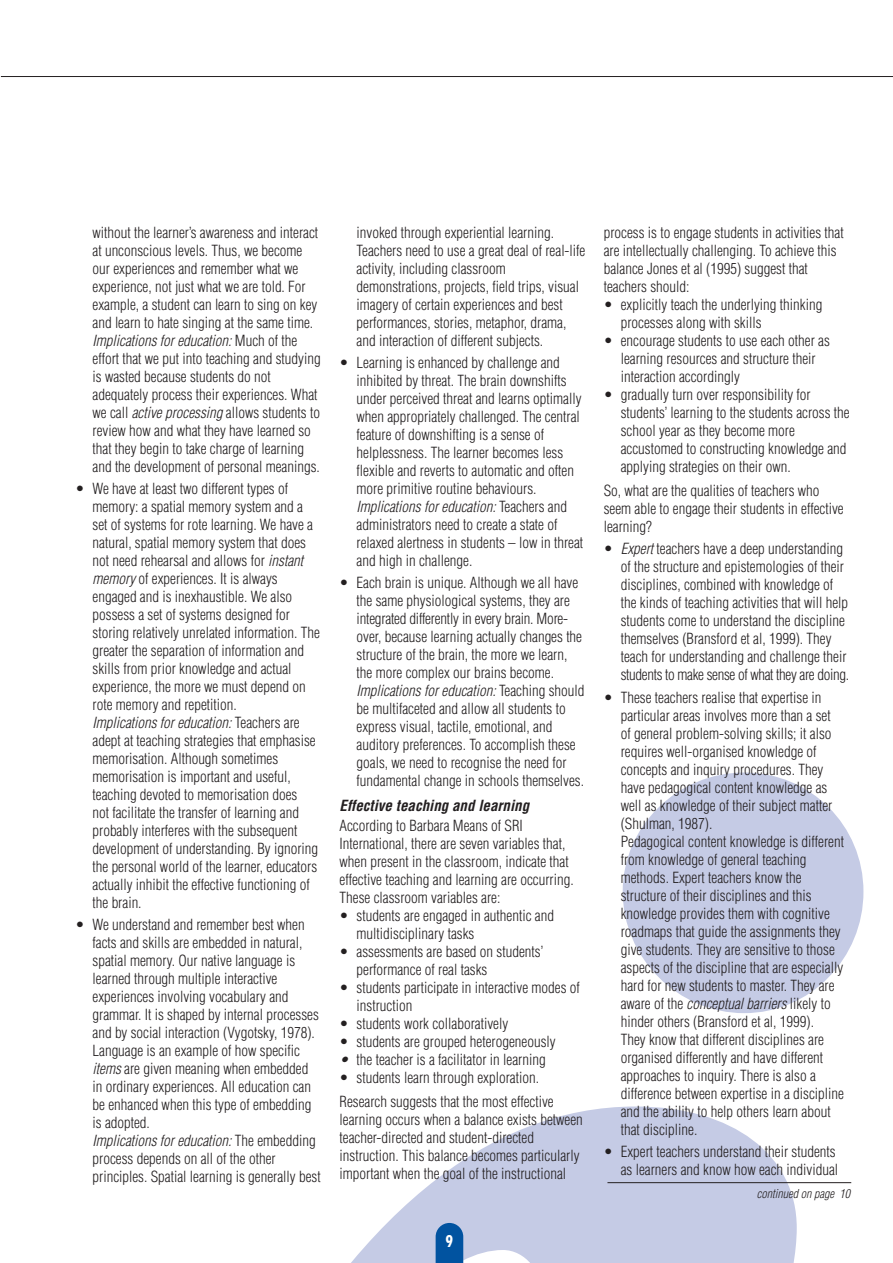
<style>
.page{position:relative;width:893px;height:1263px;background:#fff}
.page>*{position:absolute;margin:0;border:0;box-sizing:border-box;transform-origin:0 0}
.t1{font:700 condensed 15.75px "Futura";color:#fff}
.t2{font:300 condensed 15px/18px "Helvetica";color:#231f20}
.t3{font:italic 700 condensed 15px "Helvetica";color:#231f20}
.t4{font:italic 300 condensed 12px "Helvetica";color:#231f20}
.s1{font-style:italic}
</style>
<div class="page">
<div style="left:622px;top:773px;width:241px;height:240px;background:#c5cbe5;border-radius:50%"></div>
<svg style="left:351px;top:1107px;width:501px;height:156px;fill:#c5cbe5"></svg>
<hr style="left:1px;top:76px;width:891px;height:1px;background:#231f20">
<svg style="left:435px;top:1223px;width:28px;height:40px"></svg>
<hr style="left:607px;top:1182px;width:244px;height:1px;background:#231f20">
<p class="t2" style="left:92px;top:225px;width:230px">without the learner’s awareness and interact at unconscious levels. Thus, we become our experiences and remember what we experience, not just what we are told. For example, a student can learn to sing on key and learn to hate singing at the same time.<br><span class="s1">Implications for education:</span> Much of the effort that we put into teaching and studying is wasted because students do not adequately process their experiences. What we call <span class="s1">active processing</span> allows students to review how and what they have learned so that they begin to take charge of learning and the development of personal meanings.</p>
<p class="t2" style="left:92px;top:481px;width:229px;text-indent:-17px">• We have at least two different types of memory: a spatial memory system and a set of systems for rote learning. We have a natural, spatial memory system that does not need rehearsal and allows for <span class="s1">instant memory</span> of experiences. It is always engaged and is inexhaustible. We also possess a set of systems designed for storing relatively unrelated information. The greater the separation of information and skills from prior knowledge and actual experience, the more we must depend on rote memory and repetition.<br><span class="s1">Implications for education:</span> Teachers are adept at teaching strategies that emphasise memorisation. Although sometimes memorisation is important and useful, teaching devoted to memorisation does<br>not facilitate the transfer of learning and probably interferes with the subsequent development of understanding. By ignoring the personal world of the learner, educators actually inhibit the effective functioning of the brain.</p>
<p class="t2" style="left:92px;top:917px;width:230px;text-indent:-17px">• We understand and remember best when facts and skills are embedded in natural, spatial memory. Our native language is learned through multiple interactive experiences involving vocabulary and grammar. It is shaped by internal processes and by social interaction (Vygotsky, 1978).<br>Language is an example of how specific <span class="s1">items</span> are given meaning when embedded in ordinary experiences. All education can be enhanced when this type of embedding is adopted.<br><span class="s1">Implications for education:</span> The embedding process depends on all of the other principles. Spatial learning is generally best</p>
<p class="t2" style="left:356px;top:225px;width:230px">invoked through experiential learning.<br>Teachers need to use a great deal of real-life activity, including classroom demonstrations, projects, field trips, visual imagery of certain experiences and best performances, stories, metaphor, drama, and interaction of different subjects.</p>
<p class="t2" style="left:356px;top:355px;width:228px;text-indent:-17px">• Learning is enhanced by challenge and inhibited by threat. The brain downshifts under perceived threat and learns optimally when appropriately challenged. The central feature of downshifting is a sense of helplessness. The learner becomes less flexible and reverts to automatic and often more primitive routine behaviours.<br><span class="s1">Implications for education:</span> Teachers and administrators need to create a state of relaxed alertness in students – low in threat and high in challenge.</p>
<p class="t2" style="left:356px;top:575px;width:229px;text-indent:-17px">• Each brain is unique. Although we all have the same physiological systems, they are integrated differently in every brain. More&shy;over, because learning actually changes the structure of the brain, the more we learn, the more complex our brains become.<br><span class="s1">Implications for education:</span> Teaching should be multifaceted and allow all students to express visual, tactile, emotional, and auditory preferences. To accomplish these goals, we need to recognise the need for fundamental change in schools themselves.</p>
<p class="t3" style="left:339px;top:799px;width:191px">Effective teaching and learning</p>
<p class="t2" style="left:339px;top:818px;width:236px">According to Barbara Means of SRI International, there are seven variables that, when present in the classroom, indicate that effective teaching and learning are occurring.<br>These classroom variables are:</p>
<p class="t2" style="left:356px;top:908px;width:199px;text-indent:-17px">• students are engaged in authentic and multidisciplinary tasks</p>
<p class="t2" style="left:356px;top:944px;width:188px;text-indent:-17px">• assessments are based on students’ performance of real tasks</p>
<p class="t2" style="left:356px;top:980px;width:225px;text-indent:-17px">• students participate in interactive modes of instruction</p>
<p class="t2" style="left:339px;top:1016px;width:170px">• students work collaboratively</p>
<p class="t2" style="left:339px;top:1034px;width:218px">• students are grouped heterogeneously</p>
<p class="t2" style="left:339px;top:1052px;width:208px"><span class="s1">•</span> the teacher is a facilitator in learning</p>
<p class="t2" style="left:339px;top:1066px;width:216px;line-height:24.5px">• students learn through exploration.<br>Research suggests that the most effective</p>
<p class="t2" style="left:339px;top:1112px;width:245px">learning occurs when a balance exists between teacher-directed and student-directed instruction. This balance becomes particularly important when the goal of the instructional</p>
<p class="t1" style="left:445px;top:1234px;width:9px">9</p>
<p class="t2" style="left:603px;top:225px;width:241px">process is to engage students in activities that are intellectually challenging. To achieve this balance Jones et al (1995) suggest that teachers should:</p>
<p class="t2" style="left:620px;top:297px;width:203px;text-indent:-17px">• explicitly teach the underlying thinking processes along with skills</p>
<p class="t2" style="left:620px;top:333px;width:211px;text-indent:-17px">• encourage students to use each other as learning resources and structure their interaction accordingly</p>
<p class="t2" style="left:620px;top:387px;width:230px;text-indent:-17px">• gradually turn over responsibility for students’ learning to the students across the school year as they become more accustomed to constructing knowledge and applying strategies on their own.</p>
<p class="t2" style="left:603px;top:483px;width:241px">So, what are the qualities of teachers who seem able to engage their students in effective learning?</p>
<p class="t2" style="left:620px;top:541px;width:230px;text-indent:-17px">• <span class="s1">Expert</span> teachers have a deep understanding of the structure and epistemologies of their disciplines, combined with knowledge of the kinds of teaching activities that will help students come to understand the discipline themselves (Bransford et al, 1999). They teach for understanding and challenge their students to make sense of what they are doing.</p>
<p class="t2" style="left:620px;top:689px;width:225px;text-indent:-17px">• These teachers realise that expertise in particular areas involves more than a set of general problem-solving skills; it also requires well-organised knowledge of concepts and inquiry procedures. They have pedagogical content knowledge as well as knowledge of their subject matter (Shulman, 1987).<br>Pedagogical content knowledge is different from knowledge of general teaching methods. Expert teachers know the structure of their disciplines and this knowledge provides them with cognitive roadmaps that guide the assignments they give students. They are sensitive to those aspects of the discipline that are especially hard for new students to master. They are aware of the <span class="s1">conceptual barriers</span> likely to hinder others (Bransford et al, 1999).<br>They know that different disciplines are organised differently and have different approaches to inquiry. There is also a difference between expertise in a discipline and the ability to help others learn about that discipline.</p>
<p class="t2" style="left:603px;top:1144px;width:236px;text-align:right">• Expert teachers understand their students as learners and know how each individual</p>
<p class="t4" style="left:756px;top:1189px;width:95px">continued on page 10</p>
</div>
